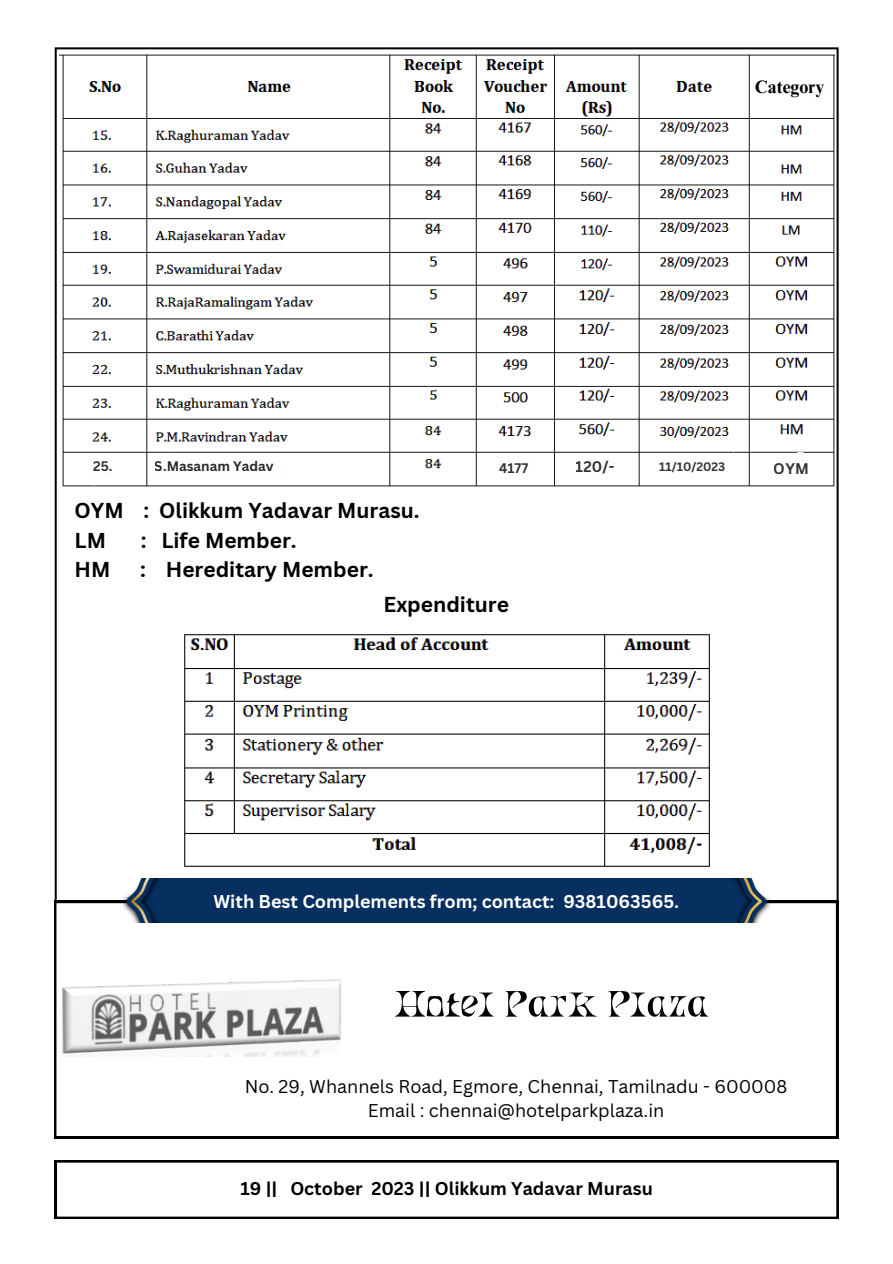
<style>
.page{position:relative;width:893px;height:1264px;background:#fff}
.page>*{position:absolute;margin:0;border:0;box-sizing:border-box;transform-origin:0 0}
.t1{font:54px "Armiesdisplay";color:#000}
.t2{font:700 21px "Canva Sans";color:#000}
.t3{font:18px "Canva Sans";color:#000}
.t4{font:700 18px "Canva Sans";color:#fff}
.t5{font:700 18px "Canva Sans";color:#000}
.t6{font:700 18px "Times NRMT Pro";color:#000}
.t7{font:700 15px "Canva Sans";color:#000}
.t8{font:700 13.5px "Canva Sans";color:#000}
.t9{font:700 12px "Canva Sans";color:#000}
</style>
<div class="page">
<svg style="left:55px;top:1160px;width:783px;height:58px"></svg>
<svg style="left:54px;top:901px;width:784px;height:237px"></svg>
<img style="left:120px;top:879px;width:652px;height:43px">
<img style="left:59px;top:54px;width:775px;height:64px">
<img style="left:184px;top:634px;width:526px;height:233px">
<img style="left:59px;top:977px;width:286px;height:79px">
<svg style="left:751px;top:74px;width:74px;height:26px"></svg>
<img style="left:62px;top:118px;width:772px;height:334px">
<img style="left:62px;top:452px;width:772px;height:35px">
<div style="left:92px;top:459px;width:20px;height:20px;background:#fff"></div>
<div style="left:89px;top:459px;width:20px;height:21px;background:#fff"></div>
<svg style="left:84px;top:460px;width:5px;height:4px"></svg>
<div style="left:84px;top:464px;width:20px;height:21px;background:#fff"></div>
<div style="left:157px;top:457px;width:142px;height:27px;background:#fff"></div>
<div style="left:241px;top:456px;width:19px;height:20px;background:#fff"></div>
<div style="left:173px;top:452px;width:15px;height:15px;background:#fff"></div>
<div style="left:155px;top:456px;width:20px;height:20px;background:#fff"></div>
<div style="left:153px;top:458px;width:19px;height:21px;background:#fff"></div>
<div style="left:153px;top:461px;width:20px;height:21px;background:#fff"></div>
<svg style="left:161px;top:455px;width:61px;height:2px"></svg>
<div style="left:491px;top:459px;width:20px;height:21px;background:#fff"></div>
<div style="left:510px;top:459px;width:20px;height:20px;background:#fff"></div>
<div style="left:495px;top:454px;width:20px;height:20px;background:#fff"></div>
<div style="left:493px;top:454px;width:20px;height:20px;background:#fff"></div>
<div style="left:515px;top:453px;width:20px;height:21px;background:#fff"></div>
<div style="left:522px;top:453px;width:20px;height:21px;background:#fff"></div>
<div style="left:585px;top:453px;width:20px;height:21px;background:#fff"></div>
<div style="left:584px;top:455px;width:20px;height:21px;background:#fff"></div>
<div style="left:590px;top:455px;width:20px;height:21px;background:#fff"></div>
<div style="left:600px;top:454px;width:20px;height:21px;background:#fff"></div>
<div style="left:574px;top:455px;width:20px;height:20px;background:#fff"></div>
<div style="left:647px;top:457px;width:20px;height:21px;background:#fff"></div>
<div style="left:662px;top:459px;width:7px;height:21px;background:#fff"></div>
<div style="left:669px;top:456px;width:55px;height:29px;background:#fff"></div>
<div style="left:704px;top:457px;width:22px;height:23px;background:#fff"></div>
<div style="left:714px;top:457px;width:20px;height:20px;background:#fff"></div>
<svg style="left:727px;top:451px;width:7px;height:4px"></svg>
<div style="left:716px;top:455px;width:20px;height:21px;background:#fff"></div>
<svg style="left:649px;top:451px;width:78px;height:28px"></svg>
<div style="left:770px;top:458px;width:20px;height:20px;background:#fff"></div>
<div style="left:768px;top:457px;width:20px;height:21px;background:#fff"></div>
<div style="left:768px;top:456px;width:20px;height:21px;background:#fff"></div>
<div style="left:786px;top:455px;width:19px;height:21px;background:#fff"></div>
<svg style="left:778px;top:452px;width:21px;height:25px"></svg>
<div style="left:790px;top:452px;width:20px;height:20px;background:#fff"></div>
<div style="left:776px;top:454px;width:20px;height:21px;background:#fff"></div>
<div style="left:773px;top:454px;width:20px;height:20px;background:#fff"></div>
<p class="t6" style="left:754px;top:80px;width:71px">Category</p>
<p class="t8" style="left:93px;top:457px;width:21px">25.</p>
<p class="t8" style="left:155px;top:456px;width:120px">S.Masanam Yadav</p>
<p class="t8" style="left:499px;top:459px;width:31px">4177</p>
<p class="t7" style="left:575px;top:456px;width:40px">120/-</p>
<p class="t9" style="left:659px;top:458px;width:68px">11/10/2023</p>
<p class="t7" style="left:773px;top:457px;width:37px">OYM</p>
<p class="t2" style="left:75px;top:496px;width:346px">OYM : Olikkum Yadavar Murasu.</p>
<p class="t2" style="left:75px;top:525px;width:33px">LM</p>
<p class="t2" style="left:141px;top:525px;width:157px">: Life Member.</p>
<p class="t2" style="left:75px;top:554px;width:37px">HM</p>
<p class="t2" style="left:140px;top:554px;width:235px">: Hereditary Member.</p>
<p class="t2" style="left:383px;top:589px;width:127px">Expenditure</p>
<p class="t4" style="left:213px;top:888px;width:467px">With Best Complements from; contact: 9381063565.</p>
<p class="t1" style="left:395px;top:976px;width:315px">Hotel Park Plaza</p>
<p class="t3" style="left:245px;top:1073px;width:544px">No. 29, Whannels Road, Egmore, Chennai, Tamilnadu - 600008</p>
<p class="t3" style="left:368px;top:1098px;width:298px">Email : chennai@hotelparkplaza.in</p>
<p class="t5" style="left:240px;top:1175px;width:414px">19 || October 2023 || Olikkum Yadavar Murasu</p>
</div>
